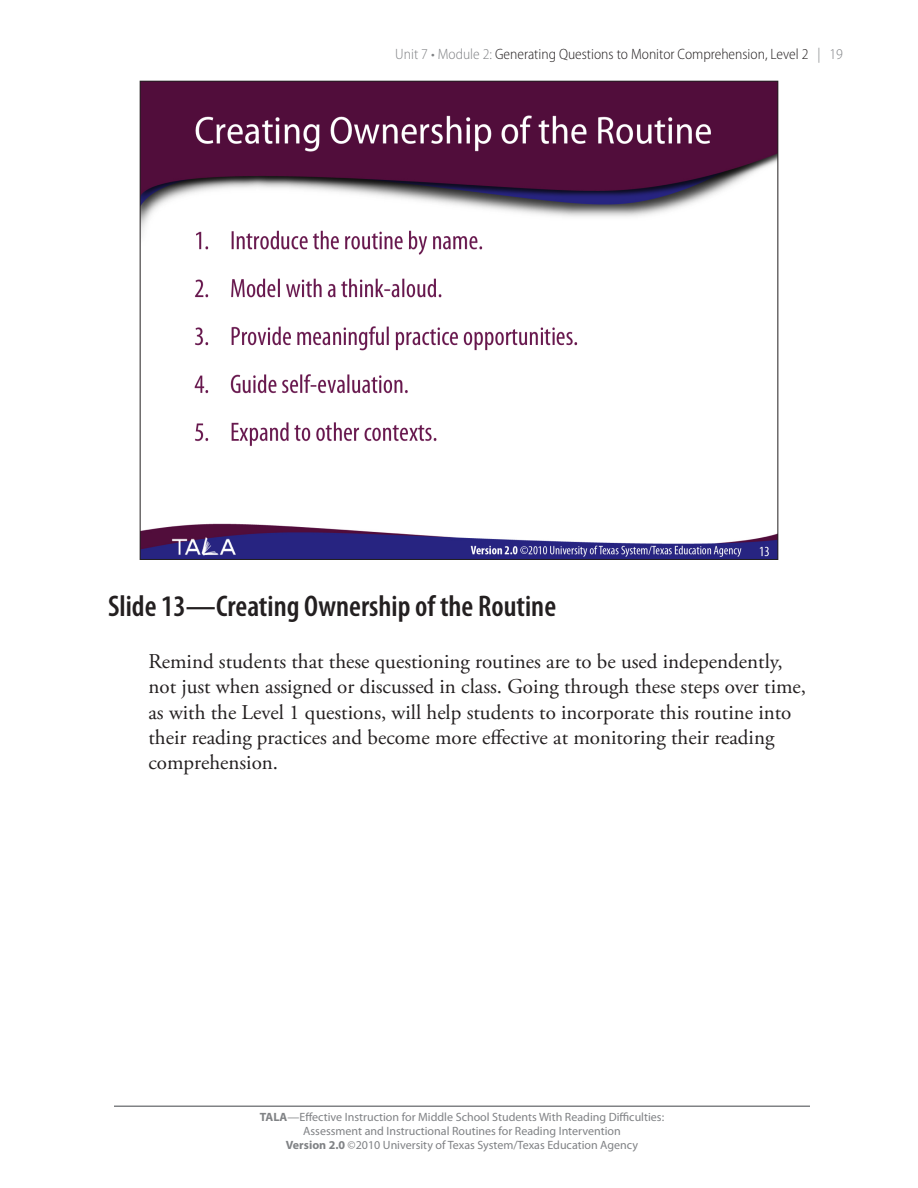
<style>
.page{position:relative;width:918px;height:1188px;background:#fff}
.page>*{position:absolute;margin:0;border:0;box-sizing:border-box;transform-origin:0 0}
.Slide_Name{font:600 condensed 30px "Myriad Pro";color:#231f20}
.Text{font:21px/25.2px "Adobe Garamond Pro";color:#231f20}
.t1{font:300 semi-condensed 15px "Myriad Pro";color:#231f20}
.t2{font:12px/14.4px "Myriad Pro";color:#808285;text-align:center}
.s1{color:#808285}
.s2{font-weight:700}
</style>
<div class="page">
<hr style="left:114px;top:1106px;width:696px;height:1px;background:#808285">
<img style="left:142px;top:83px;width:634px;height:475px">
<p class="t1" style="left:395px;top:46px;width:449px"><span class="s1">Unit 7 • Module 2:</span> Generating Questions to Monitor Comprehension, Level 2 <span class="s1">| 19</span></p>
<p class="Slide_Name" style="left:108px;top:590px;width:450px">Slide 13—Creating Ownership of the Routine</p>
<p class="Text" style="left:148px;top:650px;width:659px">Remind students that these questioning routines are to be used independently, not just when assigned or discussed in class. Going through these steps over time, as with the Level 1 questions, will help students to incorporate this routine into their reading practices and become more effective at monitoring their reading comprehension.</p>
<p class="t2" style="left:260px;top:1110px;width:406px"><span class="s2">TALA</span>—Effective Instruction for Middle School Students With Reading Difficulties:<br>Assessment and Instructional Routines for Reading Intervention<br><span class="s2">Version 2.0</span> ©2010 University of Texas System/Texas Education Agency</p>
</div>
